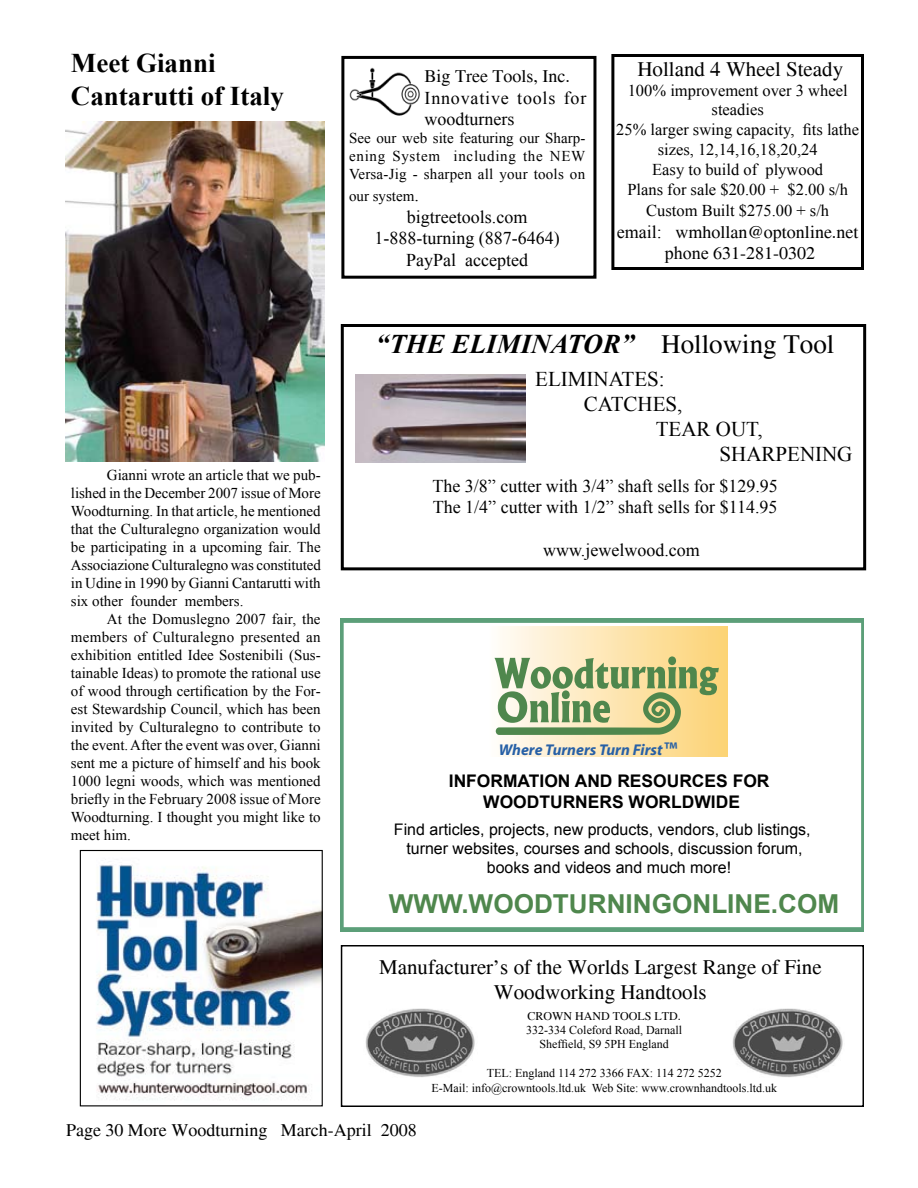
<style>
.page{position:relative;width:918px;height:1188px;background:#fff}
.page>*{position:absolute;margin:0;border:0;box-sizing:border-box;transform-origin:0 0}
.t1{font:italic 700 27px "Times New Roman";color:#000}
.t2{font:700 27px/32.4px "Times New Roman";color:#000}
.t3{font:700 26.1px "Arial";color:#4f874d}
.t4{font:21px/25.2px "Times";color:#000;text-align:center}
.t5{font:21px "Times New Roman";color:#000}
.t6{font:18px/21.6px "Times New Roman";color:#000}
.t7{font:18px/21.6px "Times";color:#000;text-align:center}
.t8{font:18px/21.6px "Times New Roman";letter-spacing:.045em;color:#000}
.t9{font:700 17.4px/21px "Arial";color:#000;text-align:center}
.t10{font:16.5px/19.8px "Times New Roman";color:#000;text-align:center}
.t11{font:15.9px "Arial";color:#000}
.t12{font:italic 700 15.6px "Myriad";color:#2760a6}
.t13{font:15px/18px "Times New Roman";color:#000;text-align:justify}
.t14{font:12px/14.4px "Times New Roman";color:#000;text-align:center}
.t15{font:12px "Times";color:#000}
.s1{font-size:18px}
.s2{font-family:"Times New Roman"}
.s3{font-family:"Times";font-weight:400;font-style:normal}
</style>
<div class="page">
<div style="left:341px;top:945px;width:523px;height:162px;border:2px solid #000"></div>
<img style="left:732px;top:1008px;width:111px;height:69px">
<img style="left:365px;top:1008px;width:110px;height:69px">
<div style="left:611px;top:54px;width:253px;height:216px;border:3px solid #000"></div>
<hr style="left:341px;top:619px;width:3px;height:313px;background:#5c9f79">
<div style="left:342px;top:927px;width:522px;height:5px;background:#5c9f79"></div>
<hr style="left:861px;top:619px;width:3px;height:313px;background:#5c9f79">
<svg style="left:344px;top:619px;width:517px;height:4px;background:#60a17c"></svg>
<div style="left:488px;top:627px;width:240px;height:129px;background:linear-gradient(to right,#fffcfa,#fcd273)"></div>
<svg style="left:494px;top:656px;width:225px;height:79px;background:#b6bf89"></svg>
<img style="left:65px;top:122px;width:260px;height:340px">
<img style="left:96px;top:864px;width:225px;height:236px">
<div style="left:80px;top:850px;width:243px;height:256px;border:1px solid #000"></div>
<div style="left:341px;top:324px;width:525px;height:246px;border:3px solid #000"></div>
<img style="left:356px;top:375px;width:169px;height:87px">
<div style="left:341px;top:56px;width:255px;height:223px;border:3px solid #000"></div>
<img style="left:349px;top:68px;width:71px;height:48px">
<h1 class="t2" style="left:71px;top:46px;width:214px">Meet Gianni<br>Cantarutti of Italy</h1>
<p class="t13" style="left:71px;top:466px;width:251px;text-indent:36px">Gianni wrote an article that we pub&shy;lished in the December 2007 issue of More Woodturning. In that article, he mentioned that the Culturalegno organization would be participating in a upcoming fair. The Associazione Culturalegno was constituted in Udine in 1990 by Gianni Cantarutti with six other founder members.</p>
<p class="t13" style="left:71px;top:610px;width:251px;text-indent:36px">At the Domuslegno 2007 fair, the members of Culturalegno presented an exhibition entitled Idee Sostenibili (Sus&shy;tainable Ideas) to promote the rational use of wood through certification by the For&shy;est Stewardship Council, which has been invited by Culturalegno to contribute to the event. After the event was over, Gianni sent me a picture of himself and his book 1000 legni woods, which was mentioned briefly in the February 2008 issue of More Woodturning. I thought you might like to meet him.</p>
<p class="t7" style="left:425px;top:65px;width:147px">Big Tree Tools, Inc.</p>
<p class="t8" style="left:425px;top:86px;width:163px">Innovative tools for woodturners</p>
<p class="t13" style="left:349px;top:129px;width:238px">See our web site featuring our Sharp&shy;ening System including the NEW Versa-Jig - sharpen all your tools on</p>
<p class="t13" style="left:349px;top:187px;width:71px">our system<span class="s1">.</span></p>
<p class="t6" style="left:374px;top:206px;width:187px;text-align:center">bigtreetools.com<br>1-888-turning (887-6464)<br>PayPal accepted</p>
<h3 class="t4" style="left:637px;top:56px;width:207px">Holland 4 Wheel Steady</h3>
<p class="t10" style="left:616px;top:80px;width:244px">100% improvement over 3 wheel steadies<br>25% larger swing capacity, fits lathe sizes, 12,14,16,18,20,24<br>Easy to build of plywood<br>Plans for sale $20.00 + $2.00 s/h</p>
<p class="t10" style="left:646px;top:200px;width:185px">Custom Built $275.00 + s/h</p>
<p class="t7" style="left:617px;top:221px;width:243px"><span class="s2">email:</span> wmhollan@optonline.net <span class="s2">phone</span> 631-281-0302</p>
<h1 class="t1" style="left:376px;top:325px;width:460px">“THE ELIMINATOR” <span class="s3">Hollowing Tool</span></h1>
<h3 class="t5" style="left:535px;top:365px;width:131px">ELIMINATES:</h3>
<h3 class="t5" style="left:584px;top:390px;width:100px">CATCHES,</h3>
<h3 class="t5" style="left:656px;top:415px;width:108px">TEAR OUT,</h3>
<h3 class="t5" style="left:719px;top:440px;width:134px">SHARPENING</h3>
<p class="t6" style="left:432px;top:475px;width:347px">The 3/8” cutter with 3/4” shaft sells for $129.95<br>The 1/4” cutter with 1/2” shaft sells for $114.95</p>
<p class="t6" style="left:543px;top:539px;width:158px">www.jewelwood.com</p>
<p class="t12" style="left:499px;top:742px;width:180px">Where Turners Turn First™</p>
<p class="t9" style="left:449px;top:771px;width:322px">INFORMATION AND RESOURCES FOR<br>WOODTURNERS WORLDWIDE</p>
<p class="t11" style="left:394px;top:819px;width:418px">Find articles, projects, new products, vendors, club listings,</p>
<p class="t11" style="left:406px;top:838px;width:398px">turner websites, courses and schools, discussion forum,</p>
<p class="t11" style="left:487px;top:857px;width:246px">books and videos and much more!</p>
<h2 class="t3" style="left:389px;top:886px;width:452px">WWW.WOODTURNINGONLINE.COM</h2>
<h3 class="t4" style="left:379px;top:954px;width:444px">Manufacturer’s of the Worlds Largest Range of Fine<br>Woodworking Handtools</h3>
<p class="t15" style="left:528px;top:1009px;width:155px">CROWN HAND TOOLS LTD.</p>
<p class="t14" style="left:526px;top:1023px;width:157px">332-334 Coleford Road, Darnall<br>Sheffield, S9 5PH England</p>
<p class="t14" style="left:431px;top:1066px;width:347px">TEL: England 114 272 3366 FAX: 114 272 5252<br>E-Mail: info@crowntools.ltd.uk Web Site: www.crownhandtools.ltd.uk</p>
<p class="t7" style="left:66px;top:1120px;width:352px">Page 30 More Woodturning March-April 2008</p>
</div>
